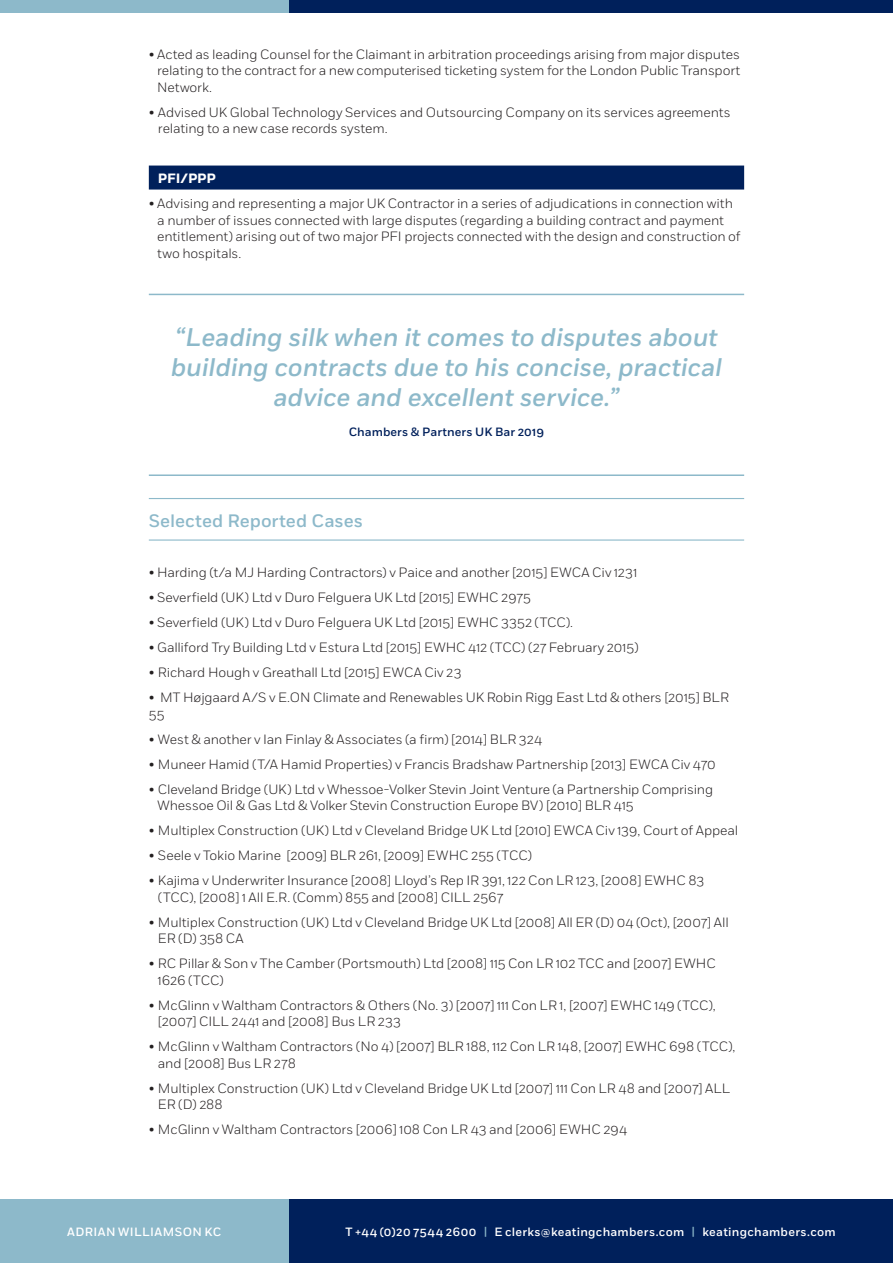
<style>
.page{position:relative;width:893px;height:1263px;background:#fff}
.page>*{position:absolute;margin:0;border:0;box-sizing:border-box;transform-origin:0 0}
.t1{font:italic 500 25.5px/30px "Fort";letter-spacing:-.005em;color:#8db9ca;text-align:center}
.t2{font:500 18px "Fort";color:#8db9ca}
.t3{font:300 13.5px/16.5px "Fort";letter-spacing:-.01em;color:#231f20}
.t4{font:700 13.5px "Fort";letter-spacing:-.01em;color:#fff}
.t5{font:500 12px "Fort";letter-spacing:.03em;color:#fff}
.t6{font:500 12px "Fort";letter-spacing:.01em;color:#00205b}
.s1{color:#8db9ca}
</style>
<div class="page">
<div style="left:288px;top:1199px;width:605px;height:64px;background:#00205b"></div>
<div style="left:0;top:1199px;width:288px;height:64px;background:#8db9ca"></div>
<div style="left:289px;top:0;width:604px;height:13px;background:#00205b"></div>
<div style="left:0;top:0;width:289px;height:13px;background:#8db9ca"></div>
<div style="left:149px;top:166px;width:595px;height:24px;background:#00205b"></div>
<hr style="left:149px;top:294px;width:595px;height:1px;background:#8db9ca">
<hr style="left:149px;top:474px;width:595px;height:2px;background:#8db9ca">
<hr style="left:149px;top:498px;width:595px;height:1px;background:#8db9ca">
<hr style="left:149px;top:539px;width:595px;height:2px;background:#8db9ca">
<p class="t3" style="left:157px;top:46px;width:585px;text-align:justify;text-indent:-8px">• Acted as leading Counsel for the Claimant in arbitration proceedings arising from major disputes relating to the contract for a new computerised ticketing system for the London Public Transport Network.</p>
<p class="t3" style="left:158px;top:104px;width:574px;text-indent:-9px">• Advised UK Global Technology Services and Outsourcing Company on its services agreements relating to a new case records system.</p>
<p class="t4" style="left:158px;top:170px;width:60px">PFI/PPP</p>
<p class="t3" style="left:157px;top:195px;width:585px;text-indent:-8px">• Advising and representing a major UK Contractor in a series of adjudications in connection with a number of issues connected with large disputes (regarding a building contract and payment entitlement) arising out of two major PFI projects connected with the design and construction of two hospitals.</p>
<p class="t1" style="left:171px;top:323px;width:553px">“Leading silk when it comes to disputes about building contracts due to his concise, practical advice and excellent service.”</p>
<p class="t6" style="left:349px;top:425px;width:197px">Chambers &amp; Partners UK Bar 2019</p>
<p class="t2" style="left:149px;top:510px;width:216px">Selected Reported Cases</p>
<p class="t3" style="left:149px;top:564px;width:490px">• Harding (t/a MJ Harding Contractors) v Paice and another [2015] EWCA Civ 1231</p>
<p class="t3" style="left:149px;top:589px;width:383px">• Severfield (UK) Ltd v Duro Felguera UK Ltd [2015] EWHC 2975</p>
<p class="t3" style="left:149px;top:614px;width:426px">• Severfield (UK) Ltd v Duro Felguera UK Ltd [2015] EWHC 3352 (TCC).</p>
<p class="t3" style="left:149px;top:639px;width:491px">• Galliford Try Building Ltd v Estura Ltd [2015] EWHC 412 (TCC) (27 February 2015)</p>
<p class="t3" style="left:149px;top:664px;width:314px">• Richard Hough v Greathall Ltd [2015] EWCA Civ 23</p>
<p class="t3" style="left:149px;top:689px;width:582px">• MT Højgaard A/S v E.ON Climate and Renewables UK Robin Rigg East Ltd &amp; others [2015] BLR<br>55</p>
<p class="t3" style="left:149px;top:731px;width:395px">• West &amp; another v Ian Finlay &amp; Associates (a firm) [2014] BLR 324</p>
<p class="t3" style="left:149px;top:756px;width:568px">• Muneer Hamid (T/A Hamid Properties) v Francis Bradshaw Partnership [2013] EWCA Civ 470</p>
<p class="t3" style="left:157px;top:781px;width:557px;text-indent:-9px">• Cleveland Bridge (UK) Ltd v Whessoe-Volker Stevin Joint Venture (a Partnership Comprising<br>Whessoe Oil &amp; Gas Ltd &amp; Volker Stevin Construction Europe BV) [2010] BLR 415</p>
<p class="t3" style="left:149px;top:822px;width:591px">• Multiplex Construction (UK) Ltd v Cleveland Bridge UK Ltd [2010] EWCA Civ 139, Court of Appeal</p>
<p class="t3" style="left:149px;top:847px;width:385px">• Seele v Tokio Marine [2009] BLR 261, [2009] EWHC 255 (TCC)</p>
<p class="t3" style="left:158px;top:872px;width:548px;text-indent:-9px">• Kajima v Underwriter Insurance [2008] Lloyd’s Rep IR 391, 122 Con LR 123, [2008] EWHC 83 (TCC), [2008] 1 All E.R. (Comm) 855 and [2008] CILL 2567</p>
<p class="t3" style="left:158px;top:914px;width:572px;text-indent:-9px">• Multiplex Construction (UK) Ltd v Cleveland Bridge UK Ltd [2008] All ER (D) 04 (Oct), [2007] All<br>ER (D) 358 CA</p>
<p class="t3" style="left:158px;top:955px;width:559px;text-indent:-9px">• RC Pillar &amp; Son v The Camber (Portsmouth) Ltd [2008] 115 Con LR 102 TCC and [2007] EWHC<br>1626 (TCC)</p>
<p class="t3" style="left:158px;top:997px;width:559px;text-indent:-9px">• McGlinn v Waltham Contractors &amp; Others (No. 3) [2007] 111 Con LR 1, [2007] EWHC 149 (TCC), [2007] CILL 2441 and [2008] Bus LR 233</p>
<p class="t3" style="left:158px;top:1038px;width:579px;text-indent:-9px">• McGlinn v Waltham Contractors (No 4) [2007] BLR 188, 112 Con LR 148, [2007] EWHC 698 (TCC), and [2008] Bus LR 278</p>
<p class="t3" style="left:158px;top:1080px;width:574px;text-indent:-9px">• Multiplex Construction (UK) Ltd v Cleveland Bridge UK Ltd [2007] 111 Con LR 48 and [2007] ALL<br>ER (D) 288</p>
<p class="t3" style="left:149px;top:1121px;width:480px">• McGlinn v Waltham Contractors [2006] 108 Con LR 43 and [2006] EWHC 294</p>
<p class="t5" style="left:67px;top:1224px;width:155px">ADRIAN WILLIAMSON KC</p>
<p class="t5" style="left:345px;top:1224px;width:492px">T +44 (0)20 7544 2600 <span class="s1">|</span> E clerks@keatingchambers.com <span class="s1">|</span> keatingchambers.com</p>
</div>
